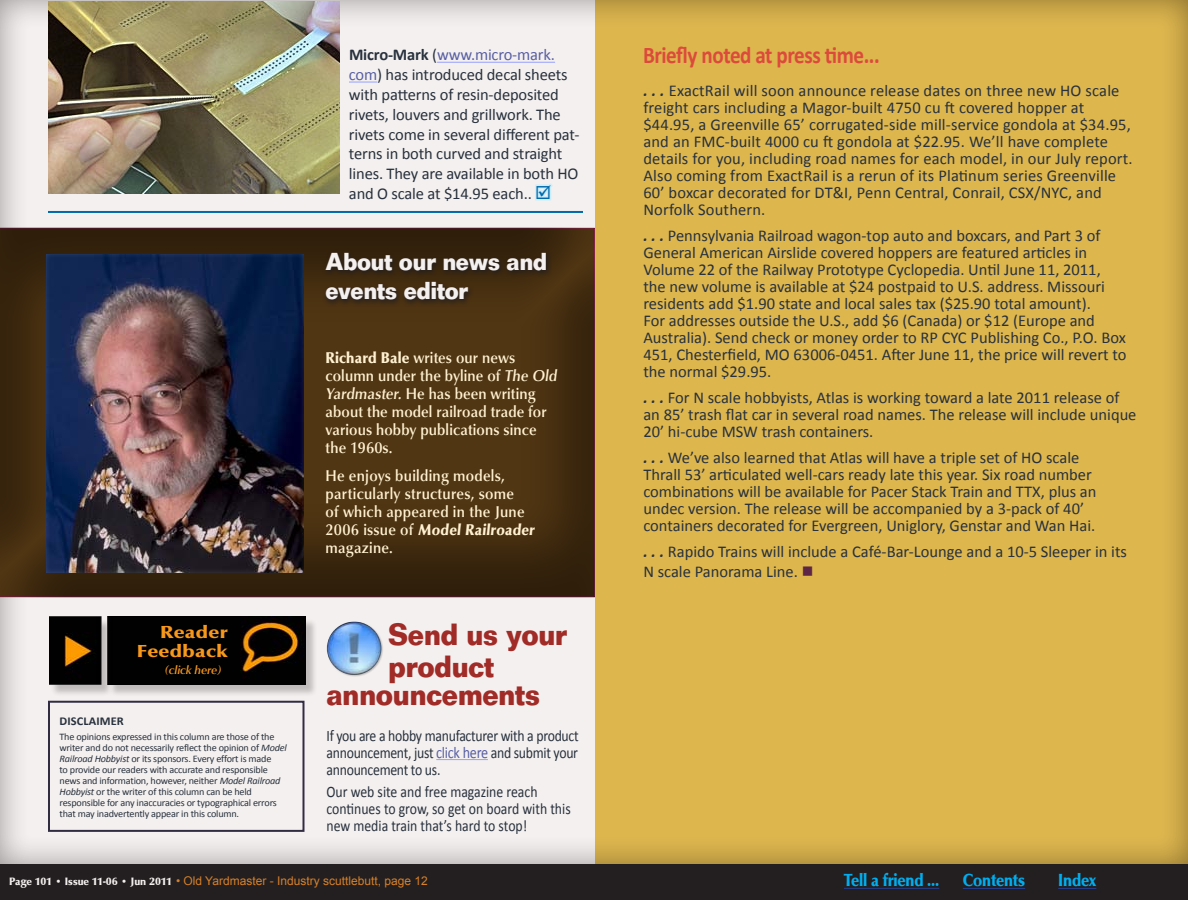
<style>
.page{position:relative;width:1188px;height:900px;background:#fff}
.page>*{position:absolute;margin:0;border:0;box-sizing:border-box;transform-origin:0 0}
.t1{font:700 30px/32px "Folio LT";letter-spacing:-.02em;color:#a12b26;scale:.89 1}
.t2{font:700 24px/28.8px "Folio LT";letter-spacing:-.02em;color:#f4f0ef;scale:.9 1}
.t3{font:700 24px "Calibri";letter-spacing:-.02em;color:#dc4a3b;scale:.88 1}
.t4{font:18px "URW Classico Blac";letter-spacing:-.01em;color:#00aeef;scale:.9 1}
.t5{font:18px "URW Classico T Blac";letter-spacing:.02em;color:#f7981d;scale:1.2 1}
.Body_text{font:16.5px/17px "Calibri";color:#28313d}
.Body_text_no_dropcap{font:16.5px/19.8px "Calibri";letter-spacing:-.01em;color:#28313d}
.t6{font:500 16px/18px "URW Classico";letter-spacing:.01em;color:#fff1d1;scale:.93 1}
.t7{font:16px/17px "Calibri";letter-spacing:-.01em;color:#28313d;text-align:justify;scale:.86 1}
.t8{font:12px "Arial";color:#d78028}
.Body_text-2{font:700 12px "Calibri";letter-spacing:.01em;color:#28313d}
.t9{font:italic 500 12px "URW Classico T";color:#f7981d}
.Body_text-3{font:10px/11px "Calibri";letter-spacing:-.02em;color:#28313d}
.s1{font-size:16.5px;color:#f4f0ef}
.s2{font-style:italic}
.s3{font-weight:700}
.s4{color:#585fa3}
.s5{color:#006aac}
.s6{font-family:"URW Classico Blac";font-weight:400}
.s7{font-size:16.5px;color:#585fa3}
.s8{font-weight:700;font-style:italic}
.s9{color:#5e2646}
.s10{font-family:"URW Classico Blac";font-size:11px;color:#f4f0ef}
</style>
<div class="page">
<div style="left:0;top:864px;width:1188px;height:36px;background:#231f20"></div>
<div style="left:0;top:0;width:1188px;height:864px;background:#231f20;opacity:.45"></div>
<hr style="left:963px;top:888px;width:62px;height:1px;background:#253f8e">
<hr style="left:1058px;top:888px;width:38px;height:1px;background:#253f8e">
<hr style="left:844px;top:888px;width:95px;height:1px;background:#253f8e">
<hr style="left:437px;top:62px;width:118px;height:1px;background:#96a0ff">
<svg style="left:349px;top:82px;width:28px;height:1px"></svg>
<hr style="left:48px;top:211px;width:535px;height:2px;background:#006aac">
<svg style="left:533px;top:180px;width:22px;height:22px"></svg>
<img style="left:48px;top:1px;width:292px;height:193px">
<div style="left:48px;top:701px;width:256px;height:131px;background:#f4f0ef;border:2px solid #322c43"></div>
<img style="left:327px;top:621px;width:56px;height:58px">
<hr style="left:436px;top:759px;width:52px;height:1px;background:#96a0ff">
<div style="left:50px;top:618px;width:268px;height:79px;background:#231f20;opacity:.25"></div>
<img style="left:49px;top:617px;width:257px;height:68px">
<div style="left:0;top:225px;width:595px;height:372px;background:#231f20;opacity:.5"></div>
<div style="left:45px;top:252px;width:260px;height:323px;background:#fff;opacity:.16"></div>
<div style="left:321px;top:249px;width:231px;height:57px;background:#231f20;opacity:.9"></div>
<div style="left:595px;top:0;width:593px;height:864px;background:#ddb64e"></div>
<p class="t5" style="left:160px;top:621px;width:58px">Reader</p>
<p class="t5" style="left:137px;top:640px;width:77px">Feedback</p>
<p class="t9" style="left:165px;top:663px;width:58px">(click here)</p>
<p class="Body_text-2" style="left:60px;top:713px;width:93px">DISCLAIMER <span class="s1">.....</span></p>
<p class="Body_text-3" style="left:60px;top:731px;width:229px">The opinions expressed in this column are those of the writer and do not necessarily reflect the opinion of <span class="s2">Model Railroad Hobbyist</span> or its sponsors. Every effort is made<br>to provide our readers with accurate and responsible news and information, however, neither <span class="s2">Model Railroad Hobbyist</span> or the writer of this column can be held responsible for any inaccuracies or typographical errors that may inadvertently appear in this column.</p>
<p class="Body_text_no_dropcap" style="left:349px;top:45px;width:232px"><span class="s3">Micro-Mark</span> (<span class="s4">www.micro-mark. com</span>) has introduced decal sheets with patterns of resin-deposited rivets, louvers and grillwork. The rivets come in several different pat&shy;terns in both curved and straight lines. They are available in both HO and O scale at $14.95 each.. <span class="s5">☑</span></p>
<p class="t2" style="left:326px;top:247px;width:248px">About our news and events editor</p>
<p class="t6" style="left:325px;top:349px;width:253px"><span class="s6">Richard Bale</span> writes our news column under the byline of The Old<br>Yardmaster. He has been writing about the model railroad trade for various hobby publications since the 1960s.</p>
<p class="t6" style="left:325px;top:467px;width:228px">He enjoys building models, particularly structures, some<br>of which appeared in the June<br>2006 issue of <span class="s6">Model Railroader </span>magazine.</p>
<p class="t1" style="left:388px;top:618px;width:203px">Send us your product</p>
<p class="t1" style="left:326px;top:678px;width:241px">announcements</p>
<p class="t7" style="left:326px;top:727px;width:295px">If you are a hobby manufacturer with a product announcement, just <span class="s7">click here</span> and submit your announcement to us.</p>
<p class="t7" style="left:326px;top:783px;width:286px;text-align:left">Our web site and free magazine reach continues to grow, so get on board with this new media train that’s hard to stop!</p>
<p class="t3" style="left:643px;top:40px;width:271px">Briefly noted at press time...</p>
<p class="Body_text" style="left:643px;top:83px;width:491px"><span class="s8">. . .</span> ExactRail will soon announce release dates on three new HO scale freight cars including a Magor-built 4750 cu ft covered hopper at $44.95, a Greenville 65’ corrugated-side mill-service gondola at $34.95, and an FMC-built 4000 cu ft gondola at $22.95. We’ll have complete details for you, including road names for each model, in our July report.<br>Also coming from ExactRail is a rerun of its Platinum series Greenville 60’ boxcar decorated for DT&amp;I, Penn Central, Conrail, CSX/NYC, and Norfolk Southern.</p>
<p class="Body_text" style="left:643px;top:228px;width:485px"><span class="s8">. . .</span> Pennsylvania Railroad wagon-top auto and boxcars, and Part 3 of General American Airslide covered hoppers are featured articles in Volume 22 of the Railway Prototype Cyclopedia. Until June 11, 2011, the new volume is available at $24 postpaid to U.S. address. Missouri residents add $1.90 state and local sales tax ($25.90 total amount).<br>For addresses outside the U.S., add $6 (Canada) or $12 (Europe and Australia). Send check or money order to RP CYC Publishing Co., P.O. Box 451, Chesterfield, MO 63006-0451. After June 11, the price will revert to the normal $29.95.</p>
<p class="Body_text" style="left:643px;top:390px;width:495px"><span class="s8">. . .</span> For N scale hobbyists, Atlas is working toward a late 2011 release of an 85’ trash flat car in several road names. The release will include unique<br>20’ hi-cube MSW trash containers.</p>
<p class="Body_text" style="left:643px;top:450px;width:455px"><span class="s8">. . .</span> We’ve also learned that Atlas will have a triple set of HO scale Thrall 53’ articulated well-cars ready late this year. Six road number combinations will be available for Pacer Stack Train and TTX, plus an undec version. The release will be accompanied by a 3-pack of 40’ containers decorated for Evergreen, Uniglory, Genstar and Wan Hai.</p>
<p class="Body_text" style="left:643px;top:542px;width:485px;line-height:19.8px"><span class="s8">. . .</span> Rapido Trains will include a Café-Bar-Lounge and a 10-5 Sleeper in its<br>N scale Panorama Line. <span class="s9">■</span></p>
<p class="t8" style="left:9px;top:873px;width:420px"><span class="s10">Page 101 • Issue 11-06 • Jun 2011</span> • Old Yardmaster - Industry scuttlebutt, page 12</p>
<p class="t4" style="left:844px;top:869px;width:107px">Tell a friend ...</p>
<p class="t4" style="left:963px;top:869px;width:71px">Contents</p>
<p class="t4" style="left:1058px;top:869px;width:44px">Index</p>
</div>
